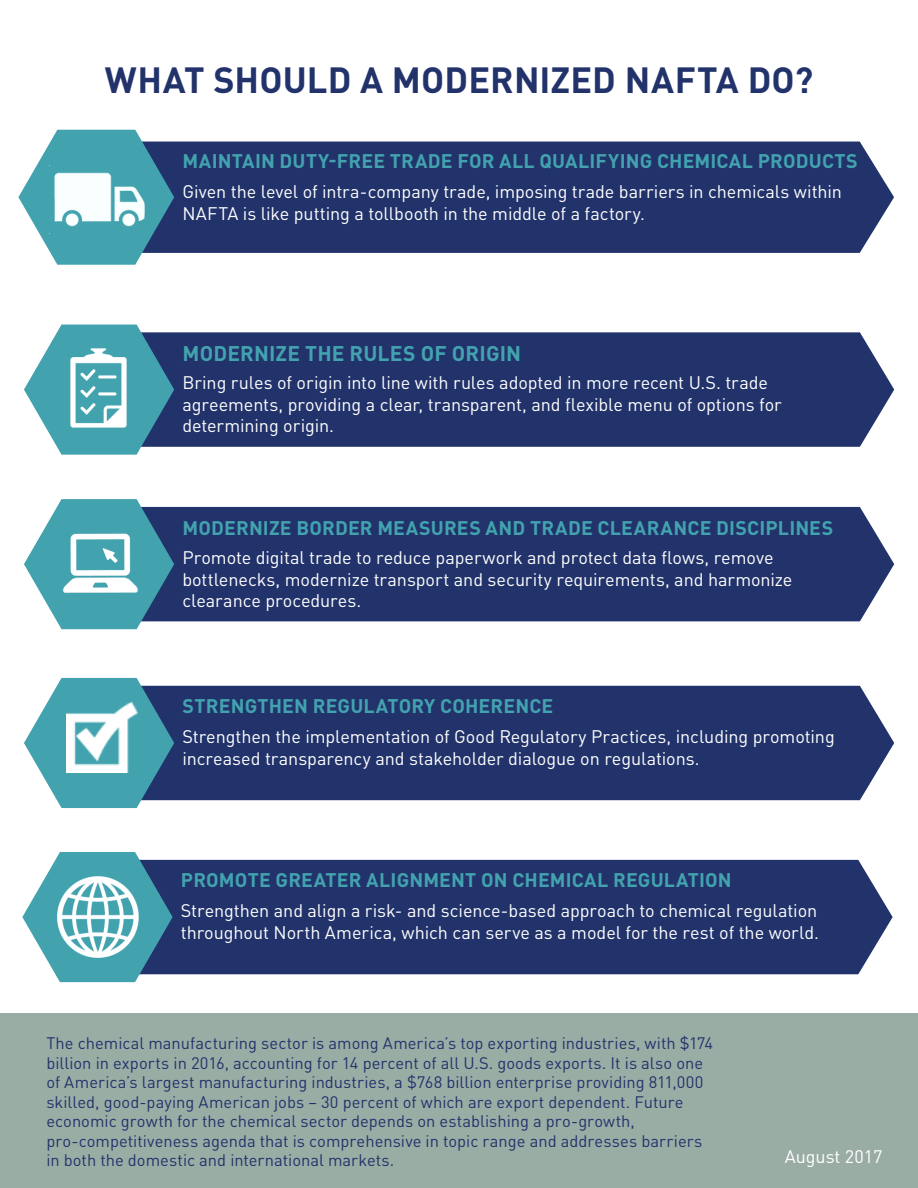
<style>
.page{position:relative;width:918px;height:1188px;background:#fff}
.page>*{position:absolute;margin:0;border:0;box-sizing:border-box;transform-origin:0 0}
.t1{font:700 36px "DINOT";letter-spacing:.005em;color:#22336b}
.t2{font:700 21px "DINOT";letter-spacing:.005em;color:#42a3af}
.t3{font:700 19.5px "DINOT";letter-spacing:.01em;color:#42a3af}
.t4{font:18px/21.6px "DINOT";letter-spacing:-.005em;color:#fff}
.t5{font:16.5px/19.5px "DINOT";color:#22336b}
</style>
<div class="page">
<div style="left:174px;top:142px;width:720px;height:111px;background:#22336b"></div>
<svg style="left:18px;top:130px;width:156px;height:135px"></svg>
<img style="left:49px;top:165px;width:100px;height:69px">
<div style="left:174px;top:332px;width:720px;height:115px;background:#22336b"></div>
<svg style="left:24px;top:325px;width:150px;height:130px"></svg>
<img style="left:36px;top:327px;width:125px;height:125px">
<div style="left:174px;top:507px;width:720px;height:114px;background:#22336b"></div>
<svg style="left:24px;top:499px;width:150px;height:130px"></svg>
<img style="left:39px;top:502px;width:125px;height:125px">
<div style="left:174px;top:686px;width:720px;height:114px;background:#22336b"></div>
<svg style="left:24px;top:678px;width:150px;height:130px"></svg>
<img style="left:66px;top:702px;width:71px;height:71px">
<div style="left:173px;top:860px;width:720px;height:114px;background:#22336b"></div>
<svg style="left:22px;top:852px;width:151px;height:130px"></svg>
<img style="left:57px;top:877px;width:82px;height:80px">
<div style="left:0;top:1013px;width:918px;height:175px;background:#9aada5"></div>
<p class="t1" style="left:105px;top:56px;width:710px">WHAT SHOULD A MODERNIZED NAFTA DO?</p>
<p class="t3" style="left:183px;top:148px;width:677px">MAINTAIN DUTY-FREE TRADE FOR ALL QUALIFYING CHEMICAL PRODUCTS</p>
<p class="t4" style="left:182px;top:180px;width:661px">Given the level of intra-company trade, imposing trade barriers in chemicals within<br>NAFTA is like putting a tollbooth in the middle of a factory.</p>
<p class="t2" style="left:183px;top:339px;width:340px">MODERNIZE THE RULES OF ORIGIN</p>
<p class="t4" style="left:182px;top:371px;width:587px">Bring rules of origin into line with rules adopted in more recent U.S. trade</p>
<p class="t4" style="left:182px;top:393px;width:601px">agreements, providing a clear, transparent, and flexible menu of options for</p>
<p class="t4" style="left:182px;top:415px;width:153px">determining origin.</p>
<p class="t3" style="left:183px;top:515px;width:652px">MODERNIZE BORDER MEASURES AND TRADE CLEARANCE DISCIPLINES</p>
<p class="t4" style="left:182px;top:546px;width:593px">Promote digital trade to reduce paperwork and protect data flows, remove</p>
<p class="t4" style="left:182px;top:568px;width:612px">bottlenecks, modernize transport and security requirements, and harmonize</p>
<p class="t4" style="left:182px;top:590px;width:180px">clearance procedures.</p>
<p class="t3" style="left:183px;top:694px;width:372px">STRENGTHEN REGULATORY COHERENCE</p>
<p class="t4" style="left:182px;top:725px;width:654px">Strengthen the implementation of Good Regulatory Practices, including promoting increased transparency and stakeholder dialogue on regulations.</p>
<p class="t3" style="left:181px;top:868px;width:552px">PROMOTE GREATER ALIGNMENT ON CHEMICAL REGULATION</p>
<p class="t4" style="left:181px;top:900px;width:640px">Strengthen and align a risk- and science-based approach to chemical regulation throughout North America, which can serve as a model for the rest of the world.</p>
<p class="t5" style="left:46px;top:1033px;width:668px">The chemical manufacturing sector is among America’s top exporting industries, with $174 billion in exports in 2016, accounting for 14 percent of all U.S. goods exports. It is also one of America’s largest manufacturing industries, a $768 billion enterprise providing 811,000 skilled, good-paying American jobs – 30 percent of which are export dependent. Future economic growth for the chemical sector depends on establishing a pro-growth,</p>
<p class="t5" style="left:46px;top:1131px;width:657px">pro-competitiveness agenda that is comprehensive in topic range and addresses barriers in both the domestic and international markets.</p>
<p class="t4" style="left:785px;top:1145px;width:99px">August 2017</p>
</div>
